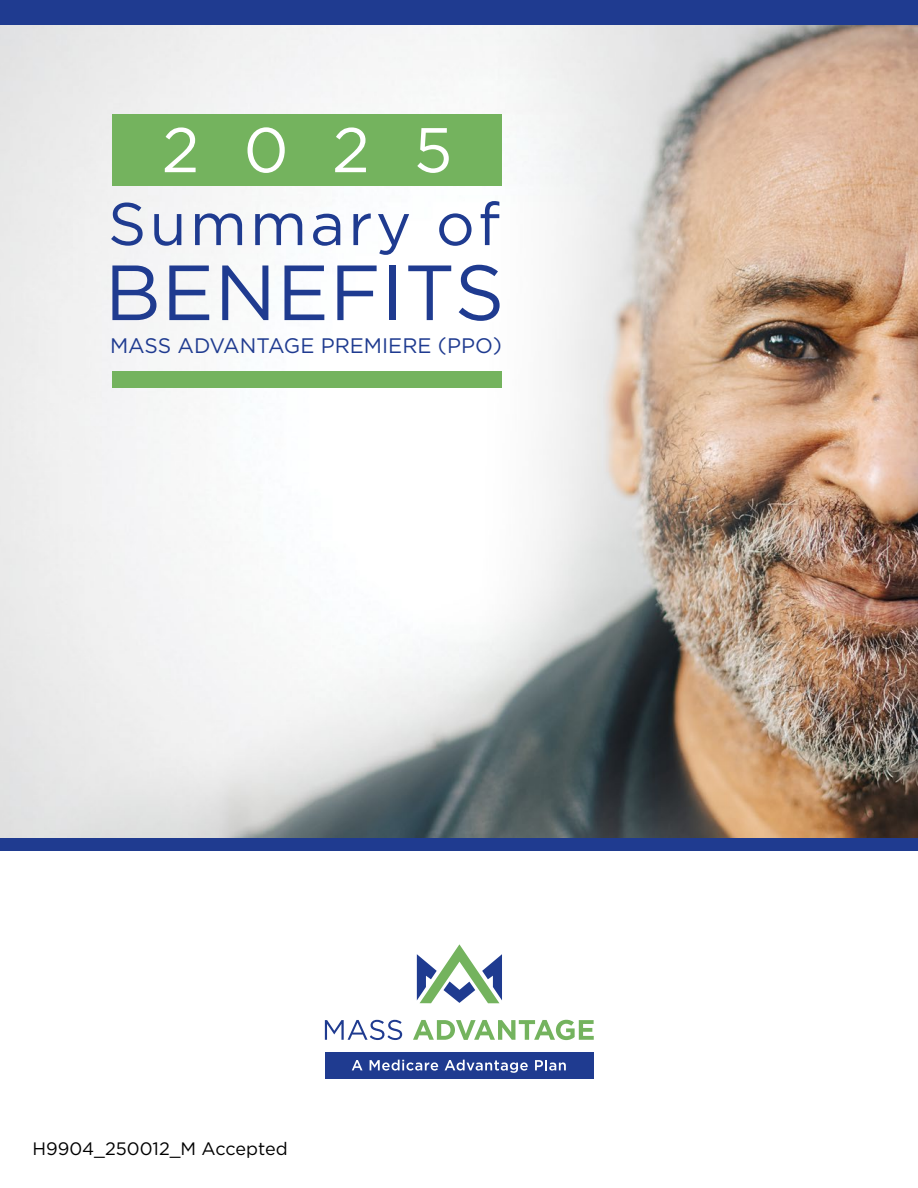
<style>
.page{position:relative;width:918px;height:1188px;background:#fff}
.page>*{position:absolute;margin:0;border:0;box-sizing:border-box;transform-origin:0 0}
.t1{font:78px "Gotham";letter-spacing:.01em;color:#1f3b90}
.t2{font:63px "Gotham";color:#fff}
.t3{font:60px "Gotham";letter-spacing:.055em;color:#1f3b90}
.t4{font:21px "Gotham";color:#1f3b90}
.t5{font:18px "Gotham";color:#000}
</style>
<div class="page">
<img style="left:0;top:24px;width:918px;height:814px">
<div style="left:112px;top:114px;width:390px;height:72px;background:#74b35e"></div>
<div style="left:112px;top:371px;width:390px;height:16px;background:#74b35e"></div>
<svg style="left:325px;top:1020px;width:77px;height:20px"></svg>
<svg style="left:413px;top:1020px;width:181px;height:20px"></svg>
<svg style="left:417px;top:944px;width:85px;height:59px"></svg>
<div style="left:325px;top:1052px;width:269px;height:27px;background:#1f3b90"></div>
<svg style="left:352px;top:1060px;width:11px;height:10px"></svg>
<svg style="left:370px;top:1060px;width:68px;height:11px"></svg>
<svg style="left:445px;top:1060px;width:83px;height:13px"></svg>
<svg style="left:535px;top:1060px;width:31px;height:11px"></svg>
<div style="left:0;top:838px;width:918px;height:12px;background:#1f3b90"></div>
<div style="left:0;top:0;width:918px;height:24px;background:#1f3b90"></div>
<h2 class="t2" style="left:162px;top:110px;width:292px">2025</h2>
<h3 class="t3" style="left:108px;top:185px;width:394px">Summary of</h3>
<h1 class="t1" style="left:105px;top:243px;width:401px">BENEFITS</h1>
<p class="t4" style="left:110px;top:332px;width:393px">MASS ADVANTAGE PREMIERE (PPO)</p>
<p class="t5" style="left:32px;top:1137px;width:257px">H9904_250012_M Accepted</p>
</div>
